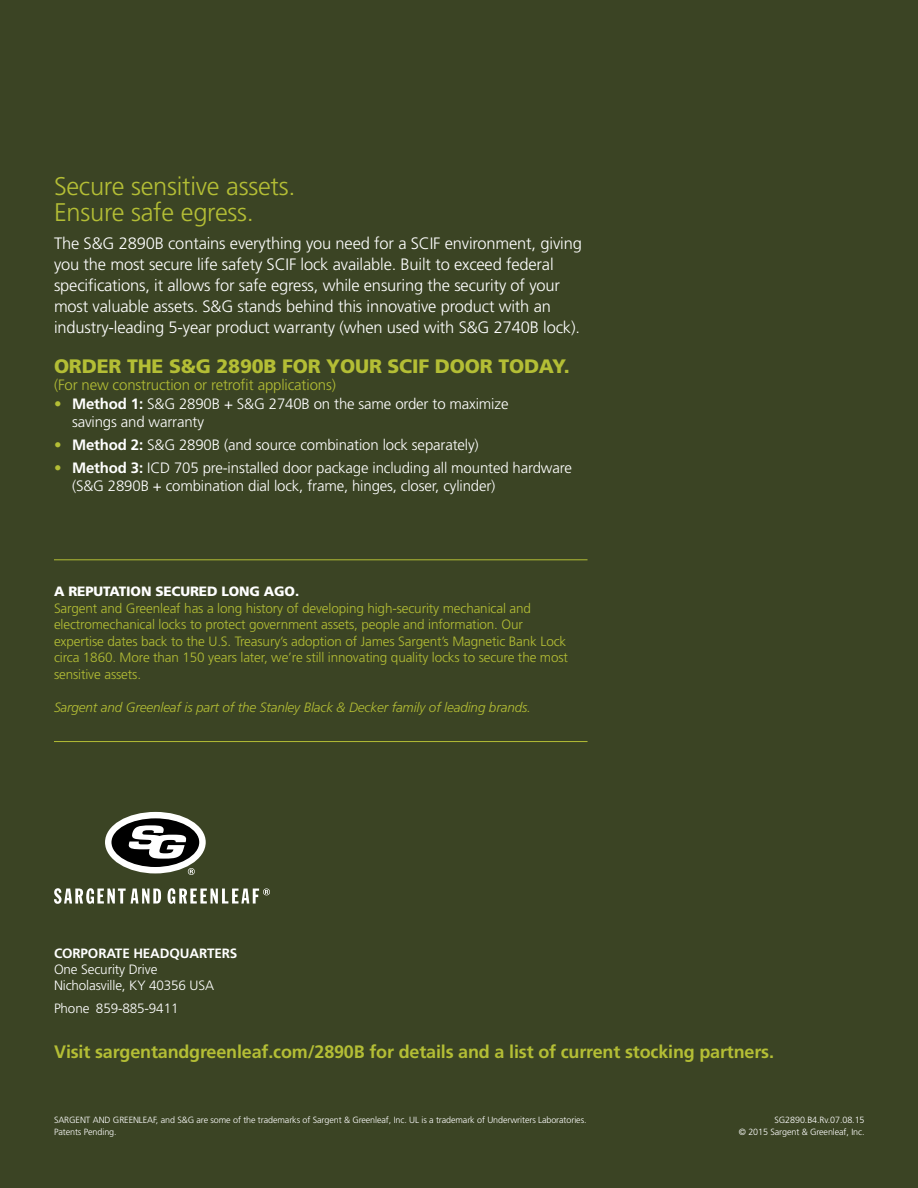
<style>
.page{position:relative;width:918px;height:1188px;background:#3b4424}
.page>*{position:absolute;margin:0;border:0;box-sizing:border-box;transform-origin:0 0}
.t1{font:300 25.5px/25.5px "Frutiger";letter-spacing:-.01em;color:#b4be35}
.t2{font:900 19.5px "Frutiger";letter-spacing:-.01em;color:#b4be35}
.t3{font:700 18px "Frutiger";letter-spacing:-.01em;color:#b4be35}
.t4{font:300 16.5px/21px "Frutiger";letter-spacing:-.01em;color:#fff}
.t5{font:300 15px/18px "Frutiger";letter-spacing:-.01em;color:#fff}
.t6{font:300 15px "Frutiger";letter-spacing:-.01em;color:#b4be35}
.t7{font:300 13.5px/16.5px "Frutiger";letter-spacing:-.01em;color:#b4be35}
.t8{font:italic 300 13.5px "Frutiger";letter-spacing:-.01em;color:#b4be35}
.t9{font:300 13.5px/16.2px "Frutiger";letter-spacing:-.01em;color:#fff}
.t10{font:900 13.5px "Frutiger";letter-spacing:-.01em;color:#fff}
.t11{font:700 13.5px "Frutiger";letter-spacing:-.01em;color:#fff}
.t12{font:300 9px/12px "Frutiger";letter-spacing:-.01em;color:#fff}
.s1{color:#b4be35}
.s2{font-weight:700}
</style>
<div class="page">
<svg style="left:54px;top:888px;width:107px;height:16px"></svg>
<svg style="left:168px;top:888px;width:102px;height:16px"></svg>
<svg style="left:105px;top:812px;width:101px;height:63px"></svg>
<hr style="left:54px;top:741px;width:534px;height:1px;background:#b4be35">
<hr style="left:54px;top:559px;width:534px;height:1px;background:#b4be35">
<h1 class="t1" style="left:54px;top:174px;width:243px">Secure sensitive assets.<br>Ensure safe egress.</h1>
<p class="t4" style="left:54px;top:233px;width:529px">The S&amp;G 2890B contains everything you need for a SCIF environment, giving you the most secure life safety SCIF lock available. Built to exceed federal specifications, it allows for safe egress, while ensuring the security of your most valuable assets. S&amp;G stands behind this innovative product with an industry-leading 5-year product warranty (when used with S&amp;G 2740B lock).</p>
<p class="t2" style="left:54px;top:355px;width:517px">ORDER THE S&amp;G 2890B FOR YOUR SCIF DOOR TODAY.</p>
<p class="t6" style="left:54px;top:376px;width:283px">(For new construction or retrofit applications)</p>
<p class="t5" style="left:72px;top:395px;width:438px;text-indent:-18px"><span class="s1">•</span> <span class="s2">Method 1:</span> S&amp;G 2890B + S&amp;G 2740B on the same order to maximize savings and warranty</p>
<p class="t5" style="left:54px;top:436px;width:426px"><span class="s1">•</span> <span class="s2">Method 2:</span> S&amp;G 2890B (and source combination lock separately)</p>
<p class="t5" style="left:72px;top:459px;width:501px;text-indent:-18px"><span class="s1">•</span> <span class="s2">Method 3:</span> ICD 705 pre-installed door package including all mounted hardware (S&amp;G 2890B + combination dial lock, frame, hinges, closer, cylinder)</p>
<p class="t10" style="left:54px;top:583px;width:247px">A REPUTATION SECURED LONG AGO.</p>
<p class="t7" style="left:54px;top:600px;width:516px">Sargent and Greenleaf has a long history of developing high-security mechanical and electromechanical locks to protect government assets, people and information. Our expertise dates back to the U.S. Treasury’s adoption of James Sargent’s Magnetic Bank Lock circa 1860. More than 150 years later, we’re still innovating quality locks to secure the most sensitive assets.</p>
<p class="t8" style="left:54px;top:699px;width:478px">Sargent and Greenleaf is part of the Stanley Black &amp; Decker family of leading brands.</p>
<p class="t11" style="left:54px;top:945px;width:185px">CORPORATE HEADQUARTERS</p>
<p class="t9" style="left:54px;top:961px;width:162px">One Security Drive<br>Nicholasville, KY 40356 USA</p>
<p class="t9" style="left:54px;top:1000px;width:126px">Phone 859-885-9411</p>
<p class="t3" style="left:54px;top:1041px;width:722px">Visit sargentandgreenleaf.com/2890B for details and a list of current stocking partners.</p>
<p class="t12" style="left:54px;top:1114px;width:534px">SARGENT AND GREENLEAF, and S&amp;G are some of the trademarks of Sargent &amp; Greenleaf, Inc. UL is a trademark of Underwriters Laboratories.<br>Patents Pending.</p>
<p class="t12" style="left:739px;top:1114px;width:127px;text-align:right">SG2890.B4.Rv.07.08.15<br>© 2015 Sargent &amp; Greenleaf, Inc.</p>
</div>
